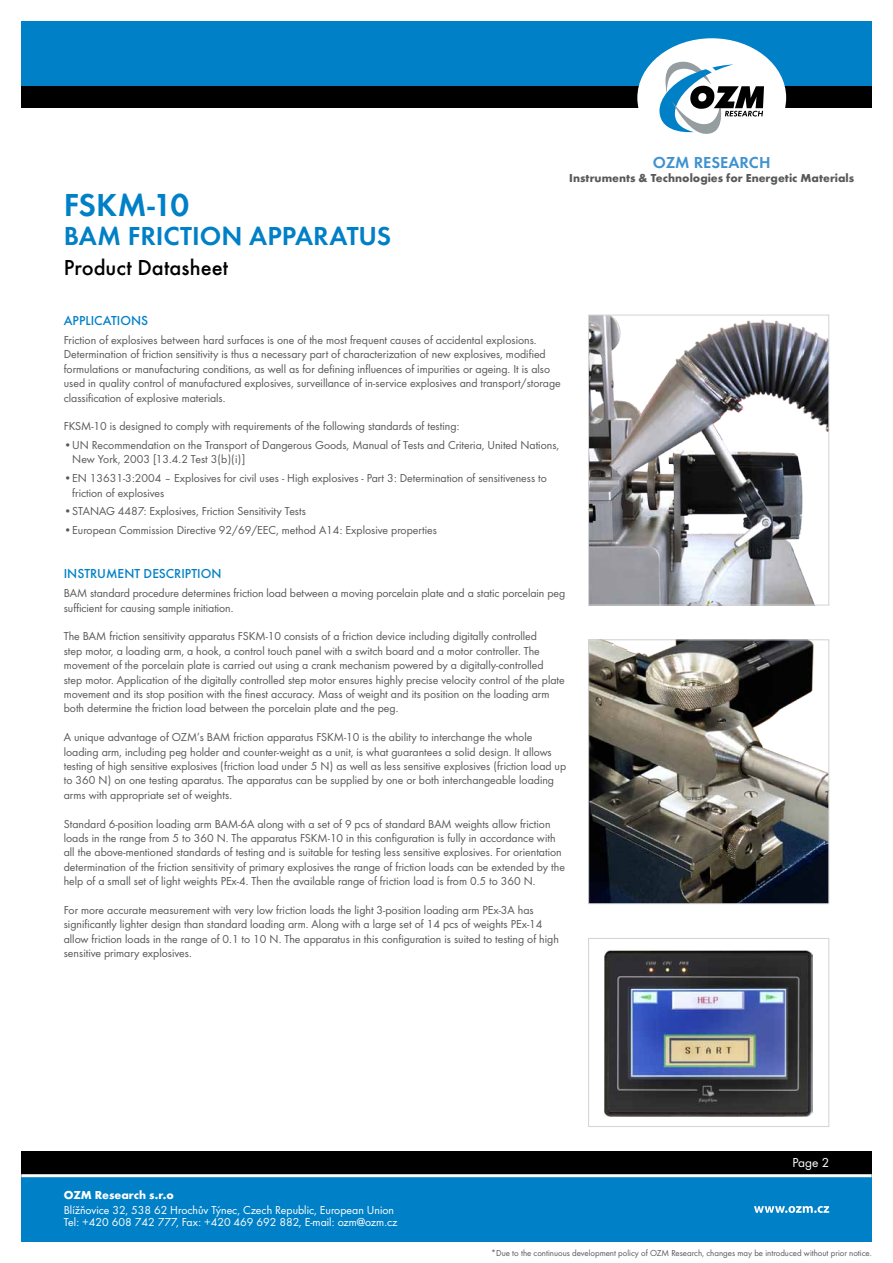
<style>
.page{position:relative;width:893px;height:1263px;background:#fff}
.page>*{position:absolute;margin:0;border:0;box-sizing:border-box;transform-origin:0 0}
.t1{font:33px "Futura Dem";color:#0080c6}
.t2{font:27px "Futura Dem";color:#0080c6}
.t3{font:500 22.5px "Futura";color:#000}
.t4{font:16.5px "Futura Dem";color:#3e92cf}
.t5{font:500 13.5px "Futura";color:#0080c6}
.t6{font:13.5px "Futura Boo";color:#fff}
.t7{font:12px/14.4px "Futura Boo";color:#58595b}
.t8{font:12px/12px "Futura Boo";color:#fff}
.t9{font:700 12px "Futura";color:#58595b}
.t10{font:700 12px "Futura";color:#fff}
.t11{font:9px "Futura Boo";color:#58595b}
</style>
<div class="page">
<div style="left:21px;top:1177px;width:851px;height:65px;background:#0080c6"></div>
<div style="left:21px;top:1152px;width:851px;height:25px;background:#000"></div>
<hr style="left:21px;top:1174px;width:851px;height:3px;background:#fff">
<svg style="left:754px;top:1206px;width:75px;height:7px"></svg>
<div style="left:21px;top:21px;width:851px;height:87px;background:#0080c6"></div>
<div style="left:21px;top:86px;width:851px;height:22px;background:#000"></div>
<div style="left:637px;top:38px;width:149px;height:119px;background:#fff;border-radius:50%"></div>
<svg style="left:659px;top:61px;width:105px;height:73px"></svg>
<div style="left:588px;top:938px;width:241px;height:189px;border:1px solid #d1d3d4"></div>
<img style="left:590px;top:641px;width:237px;height:261px">
<div style="left:588px;top:639px;width:241px;height:265px;border:1px solid #d1d3d4"></div>
<img style="left:590px;top:317px;width:237px;height:286px">
<div style="left:588px;top:315px;width:241px;height:290px;border:1px solid #d1d3d4"></div>
<img style="left:605px;top:951px;width:208px;height:166px">
<h1 class="t1" style="left:64px;top:185px;width:127px">FSKM-10</h1>
<h2 class="t2" style="left:64px;top:219px;width:249px">BAM FRICTION APPARAT</h2>
<h2 class="t2" style="left:359px;top:219px;width:32px">US</h2>
<h3 class="t3" style="left:64px;top:254px;width:166px">PRODUCT DATASHEET</h3>
<h3 class="t4" style="left:653px;top:152px;width:119px">OZM RESEARCH</h3>
<p class="t9" style="left:569px;top:170px;width:286px">Instruments &amp; Technologies for Energetic Materials</p>
<p class="t5" style="left:64px;top:312px;width:86px">APPLICATIONS</p>
<p class="t7" style="left:64px;top:333px;width:498px">Friction of explosives between hard surfaces is one of the most frequent causes of accidental explosions.<br>Determination of friction sensitivity is thus a necessary part of characterization of new explosives, modified formulations or manufacturing conditions, as well as for defining influences of impurities or ageing. It is also used in quality control of manufactured explosives, surveillance of in-service explosives and transport/storage classification of explosive materials.</p>
<p class="t7" style="left:64px;top:419px;width:397px">FKSM-10 is designed to comply with requirements of the following standards of testing:</p>
<p class="t7" style="left:72px;top:438px;width:488px;text-indent:-9px">•UN Recommendation on the Transport of Dangerous Goods, Manual of Tests and Criteria, United Nations,<br>New York, 2003 [13.4.2 Test 3(b)(i)]</p>
<p class="t7" style="left:72px;top:471px;width:476px;text-indent:-9px">•EN 13631-3:2004 – Explosives for civil uses - High explosives - Part 3: Determination of sensitiveness to friction of explosives</p>
<p class="t7" style="left:64px;top:504px;width:244px">•STANAG 4487: Explosives, Friction Sensitivity Tests</p>
<p class="t7" style="left:64px;top:523px;width:375px">•European Commission Directive 92/69/EEC, method A14: Explosive properties</p>
<p class="t5" style="left:64px;top:565px;width:159px">INSTRUMENT DESCRIPTION</p>
<p class="t7" style="left:64px;top:586px;width:503px">BAM standard procedure determines friction load between a moving porcelain plate and a static porcelain peg sufficient for causing sample initiation.</p>
<p class="t7" style="left:64px;top:629px;width:503px">The BAM friction sensitivity apparatus FSKM-10 consists of a friction device including digitally controlled<br>step motor, a loading arm, a hook, a control touch panel with a switch board and a motor controller. The movement of the porcelain plate is carried out using a crank mechanism powered by a digitally-controlled step motor. Application of the digitally controlled step motor ensures highly precise velocity control of the plate movement and its stop position with the finest accuracy. Mass of weight and its position on the loading arm both determine the friction load between the porcelain plate and the peg.</p>
<p class="t7" style="left:64px;top:730px;width:504px">A unique advantage of OZM’s BAM friction apparatus FSKM-10 is the ability to interchange the whole loading arm, including peg holder and counter-weight as a unit, is what guarantees a solid design. It allows testing of high sensitive explosives (friction load under 5 N) as well as less sensitive explosives (friction load up to 360 N) on one testing aparatus. The apparatus can be supplied by one or both interchangeable loading arms with appropriate set of weights.</p>
<p class="t7" style="left:64px;top:816px;width:503px">Standard 6-position loading arm BAM-6A along with a set of 9 pcs of standard BAM weights allow friction loads in the range from 5 to 360 N. The apparatus FSKM-10 in this configuration is fully in accordance with all the above-mentioned standards of testing and is suitable for testing less sensitive explosives. For orientation determination of the friction sensitivity of primary explosives the range of friction loads can be extended by the help of a small set of light weights PEx-4. Then the available range of friction load is from 0.5 to 360 N.</p>
<p class="t7" style="left:64px;top:903px;width:497px">For more accurate measurement with very low friction loads the light 3-position loading arm PEx-3A has significantly lighter design than standard loading arm. Along with a large set of 14 pcs of weights PEx-14 allow friction loads in the range of 0.1 to 10 N. The apparatus in this configuration is suited to testing of high sensitive primary explosives.</p>
<p class="t10" style="left:64px;top:1187px;width:112px">OZM Research s.r.o</p>
<p class="t8" style="left:64px;top:1204px;width:335px">Blížňovice 32, 538 62 Hrochův Týnec, Czech Republic, European Union<br>Tel: +420 608 742 777, Fax: +420 469 692 882, E-mail: ozm@ozm.cz</p>
<p class="t6" style="left:792px;top:1155px;width:38px">Page 2</p>
<p class="t11" style="left:491px;top:1247px;width:382px">*Due to the continuous development policy of OZM Research, changes may be introduced without prior notice.</p>
</div>
